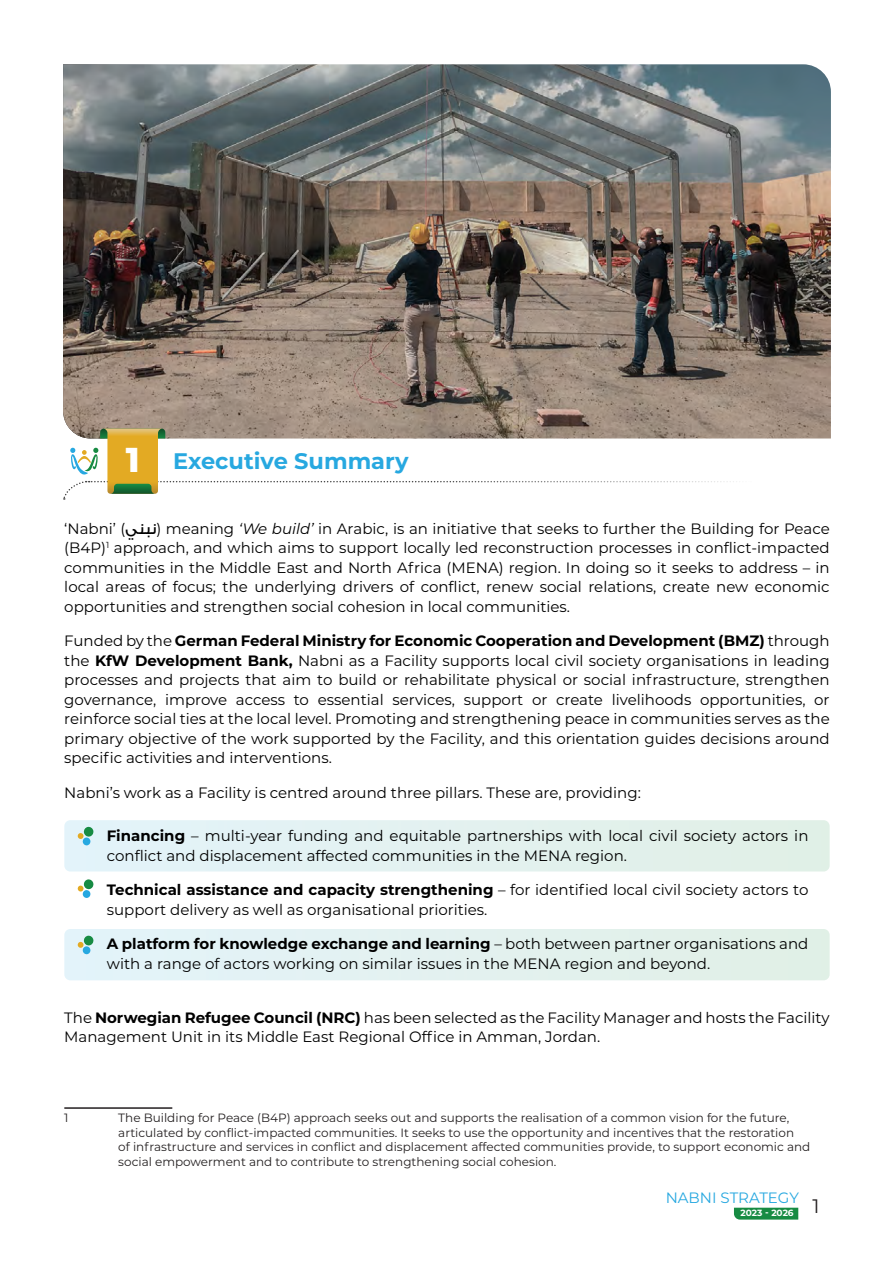
<style>
.page{position:relative;width:894px;height:1264px;background:#fff}
.page>*{position:absolute;margin:0;border:0;box-sizing:border-box;transform-origin:0 0}
.t1{font:800 34.5px "Montserrat";color:#fff}
.t2{font:700 22.5px "Montserrat";color:#27a8e0}
.t3{font:19.5px "Montserrat";color:#231f20}
.t4{font:15px/19.5px "Montserrat";color:#000}
.t5{font:15px "Montserrat";color:#27a8e0}
.fooooooot{font:12px "Montserrat";color:#231f20}
.t6{font:700 9px "Montserrat";color:#fff}
.s1{font-family:"GESS Two";font-weight:500}
.s2{font-style:italic}
.s3{font-weight:700}
</style>
<div class="page">
<svg style="left:734px;top:1208px;width:64px;height:12px"></svg>
<div style="left:64px;top:820px;width:766px;height:51px;background:#e3f1f0;border-radius:6px"></div>
<div style="left:64px;top:929px;width:766px;height:51px;background:#e3f1f0;border-radius:6px"></div>
<hr style="left:64px;top:1107px;width:108px;height:2px;background:#231f20">
<img style="left:63px;top:64px;width:768px;height:374px">
<svg style="left:63px;top:428px;width:689px;height:72px"></svg>
<svg style="left:82px;top:837px;width:9px;height:9px"></svg>
<svg style="left:84px;top:826px;width:10px;height:11px"></svg>
<svg style="left:78px;top:833px;width:6px;height:6px"></svg>
<div style="left:82px;top:946px;width:9px;height:8px;background:#27a8e0;border-radius:50%"></div>
<svg style="left:84px;top:935px;width:10px;height:11px"></svg>
<svg style="left:78px;top:942px;width:6px;height:6px"></svg>
<div style="left:82px;top:890px;width:9px;height:8px;background:#27a8e0;border-radius:50%"></div>
<div style="left:84px;top:879px;width:10px;height:10px;background:#178b43;border-radius:4px"></div>
<div style="left:78px;top:885px;width:6px;height:7px;background:#e3aa23;border-radius:50%"></div>
<p class="t1" style="left:126px;top:434px;width:15px">1</p>
<p class="t2" style="left:173px;top:444px;width:237px">Executive Summary</p>
<p class="t4" style="left:64px;top:518px;width:767px;text-align:justify">‘Nabni’ (<span class="s1">ي نبن</span> ( meaning <span class="s2">‘We build’</span> in Arabic, is an initiative that seeks to further the Building for Peace (B4P)<sup>1</sup> approach, and which aims to support locally led reconstruction processes in conflict-impacted communities in the Middle East and North Africa (MENA) region. In doing so it seeks to address – in local areas of focus; the underlying drivers of conflict, renew social relations, create new economic opportunities and strengthen social cohesion in local communities.</p>
<p class="t4" style="left:64px;top:631px;width:767px;text-align:justify">Funded by the <span class="s3">German Federal Ministry for Economic Cooperation and Development (BMZ)</span> through the <span class="s3">KfW Development Bank,</span> Nabni as a Facility supports local civil society organisations in leading processes and projects that aim to build or rehabilitate physical or social infrastructure, strengthen governance, improve access to essential services, support or create livelihoods opportunities, or reinforce social ties at the local level. Promoting and strengthening peace in communities serves as the primary objective of the work supported by the Facility, and this orientation guides decisions around specific activities and interventions.</p>
<p class="t4" style="left:64px;top:782px;width:578px">Nabni’s work as a Facility is centred around three pillars. These are, providing:</p>
<p class="t4" style="left:107px;top:826px;width:703px"><span class="s3">Financing</span> – multi-year funding and equitable partnerships with local civil society actors in conflict and displacement affected communities in the MENA region.</p>
<p class="t4" style="left:107px;top:880px;width:703px"><span class="s3">Technical assistance and capacity strengthening</span> – for identified local civil society actors to support delivery as well as organisational priorities.</p>
<p class="t4" style="left:107px;top:934px;width:703px"><span class="s3">A platform for knowledge exchange and learning</span> – both between partner organisations and with a range of actors working on similar issues in the MENA region and beyond.</p>
<p class="t4" style="left:64px;top:1007px;width:767px">The <span class="s3">Norwegian Refugee Council (NRC)</span> has been selected as the Facility Manager and hosts the Facility<br>Management Unit in its Middle East Regional Office in Amman, Jordan.</p>
<p class="fooooooot" style="left:64px;top:1110px;width:6px">1</p>
<p class="fooooooot" style="left:118px;top:1110px;width:673px">The Building for Peace (B4P) approach seeks out and supports the realisation of a common vision for the future,</p>
<p class="fooooooot" style="left:118px;top:1124px;width:677px">articulated by conflict-impacted communities. It seeks to use the opportunity and incentives that the restoration</p>
<p class="fooooooot" style="left:118px;top:1139px;width:694px">of infrastructure and services in conflict and displacement affected communities provide, to support economic and</p>
<p class="fooooooot" style="left:118px;top:1153px;width:440px">social empowerment and to contribute to strengthening social cohesion.</p>
<p class="t5" style="left:666px;top:1187px;width:135px">NABNI STRATEGY</p>
<p class="t6" style="left:741px;top:1207px;width:55px">2023 - 2026</p>
<h3 class="t3" style="left:812px;top:1193px;width:9px">1</h3>
</div>
